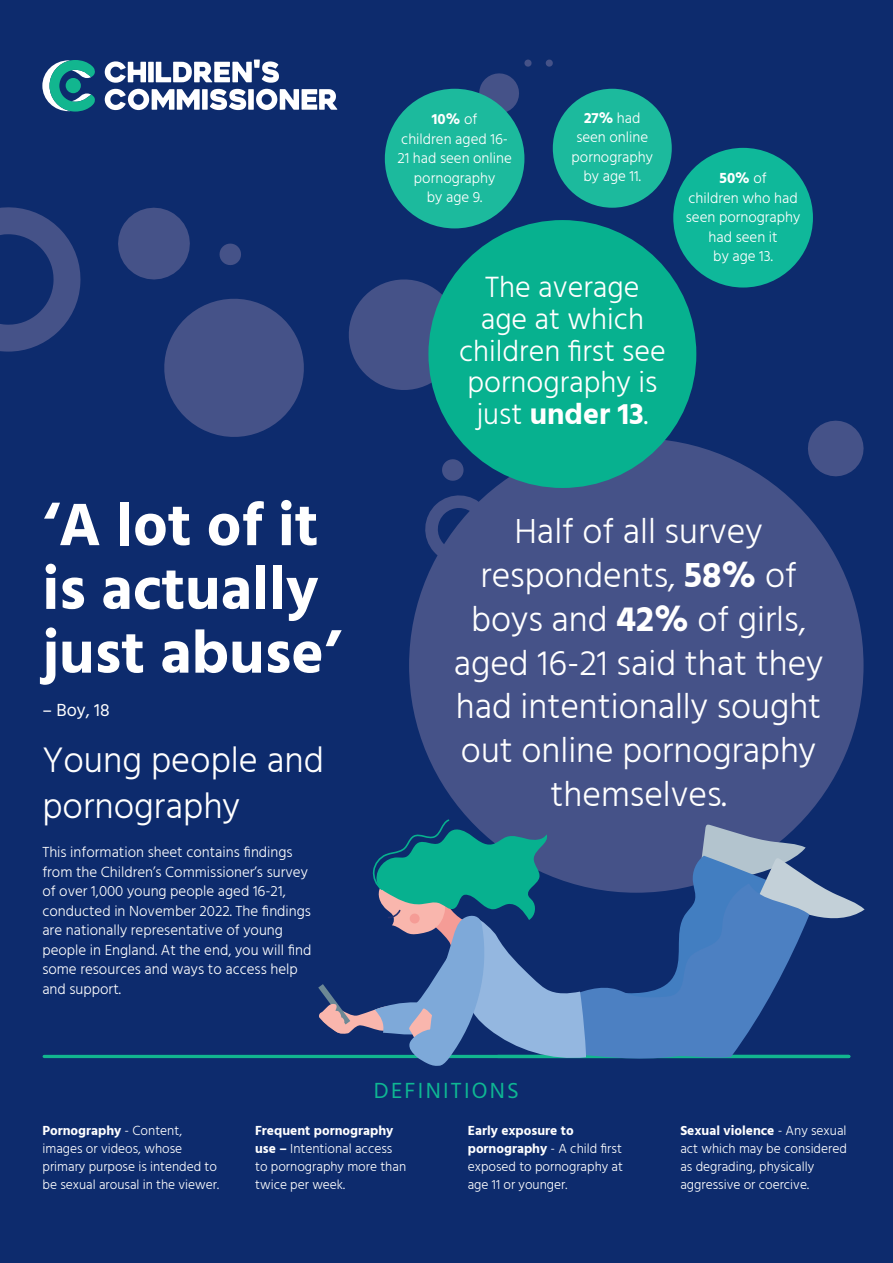
<style>
.page{position:relative;width:893px;height:1263px;background:#0d2b6d}
.page>*{position:absolute;margin:0;border:0;box-sizing:border-box;transform-origin:0 0}
.t1{font:700 61.2px/63.8px "Hind Vadodara";color:#fff}
.t2{font:300 36.45px/46.2px "Hind Vadodara";color:#fff}
.t3{font:300 35.7px/43.8px "Hind Vadodara";color:#fff;text-align:center}
.t4{font:300 30.15px/31.7px "Hind Vadodara";color:#fff;text-align:center}
.t5{font:22.5px "Hind Vadodara";letter-spacing:.1em;color:#0fb793}
.t6{font:18px "Hind Vadodara";color:#fff}
.t7{font:300 15px/19.5px "Hind Vadodara";color:#fff;text-align:center}
.t8{font:300 13.5px/18px "Hind Vadodara";color:#fff}
.s1{font-weight:700}
</style>
<div class="page">
<svg style="left:545px;top:59px;width:8px;height:8px"></svg>
<svg style="left:476px;top:59px;width:56px;height:57px"></svg>
<svg style="left:349px;top:279px;width:93px;height:111px"></svg>
<svg style="left:442px;top:459px;width:22px;height:22px"></svg>
<svg style="left:118px;top:207px;width:186px;height:230px"></svg>
<svg style="left:425px;top:495px;width:54px;height:68px"></svg>
<svg style="left:808px;top:420px;width:56px;height:57px"></svg>
<div style="left:409px;top:438px;width:454px;height:455px;background:#455288;border-radius:50%"></div>
<svg style="left:105px;top:89px;width:232px;height:21px"></svg>
<svg style="left:105px;top:60px;width:174px;height:23px"></svg>
<svg style="left:42px;top:60px;width:53px;height:52px"></svg>
<div style="left:66px;top:78px;width:15px;height:15px;background:#12b68f;border-radius:50%"></div>
<hr style="left:44px;top:1055px;width:805px;height:3px;background:#12b68f">
<div style="left:428px;top:220px;width:268px;height:268px;background:#07b18f;border-radius:50%"></div>
<div style="left:673px;top:148px;width:140px;height:140px;background:#0fb89a;border-radius:50%"></div>
<div style="left:553px;top:89px;width:119px;height:119px;background:#1cba9d;border-radius:50%"></div>
<div style="left:385px;top:89px;width:139px;height:139px;background:#1cba9d;border-radius:50%"></div>
<svg style="left:0;top:207px;width:81px;height:145px"></svg>
<svg style="left:318px;top:819px;width:547px;height:247px"></svg>
<h1 class="t1" style="left:42px;top:490px;width:299px">‘A lot of it is actually just abuse’</h1>
<p class="t6" style="left:42px;top:697px;width:69px">– Boy, 18</p>
<h2 class="t2" style="left:42px;top:737px;width:283px">Young people and pornography</h2>
<p class="t7" style="left:42px;top:843px;width:271px;text-align:left">This information sheet contains findings from the Children’s Commissioner’s survey of over 1,000 young people aged 16-21, conducted in November 2022. The findings are nationally representative of young people in England. At the end, you will find some resources and ways to access help and support.</p>
<p class="t7" style="left:397px;top:110px;width:116px"><span class="s1">10%</span> of<br>children aged 16-<br>21 had seen online pornography<br>by age 9.</p>
<p class="t7" style="left:572px;top:108px;width:83px"><span class="s1">27%</span> had seen online pornography by age 11.</p>
<h3 class="t4" style="left:459px;top:272px;width:208px">The average age at which children first see pornography is just <span class="s1">under 13</span>.</h3>
<p class="t7" style="left:686px;top:169px;width:116px"><span class="s1">50%</span> of<br>children who had seen pornography had seen it<br>by age 13.</p>
<h3 class="t3" style="left:454px;top:510px;width:371px">Half of all survey respondents, <span class="s1">58%</span> of boys and <span class="s1">42%</span> of girls, aged 16-21 said that they had intentionally sought out online pornography themselves.</h3>
<h3 class="t5" style="left:374px;top:1075px;width:146px">DEFINITIONS</h3>
<p class="t8" style="left:43px;top:1121px;width:178px"><span class="s1">Pornography</span> - Content, images or videos, whose primary purpose is intended to be sexual arousal in the viewer.</p>
<p class="t8" style="left:680px;top:1121px;width:168px"><span class="s1">Sexual violence</span> - Any sexual act which may be considered as degrading, physically aggressive or coercive.</p>
<p class="t8" style="left:255px;top:1121px;width:152px"><span class="s1">Frequent pornography use –</span> Intentional access to pornography more than twice per week.</p>
<p class="t8" style="left:468px;top:1121px;width:157px"><span class="s1">Early exposure to pornography</span> - A child first exposed to pornography at age 11 or younger.</p>
</div>
